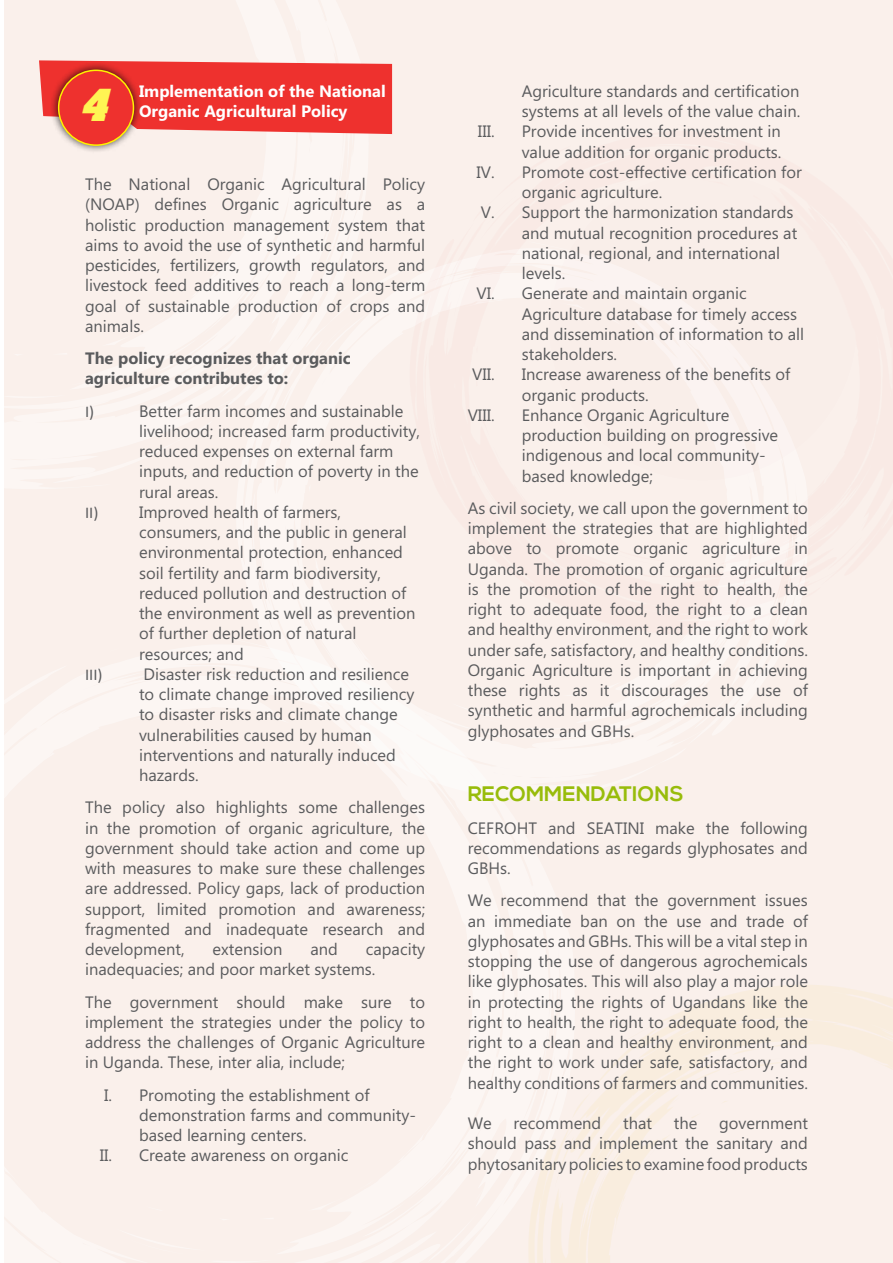
<style>
.page{position:relative;width:893px;height:1263px;background:#fff}
.page>*{position:absolute;margin:0;border:0;box-sizing:border-box;transform-origin:0 0}
.t1{font:italic 37.5px "Aaron Bold Expd";color:#fff453}
.t2{font:700 21px "Nexa";color:#98bc0b}
.t3{font:16.5px/20.2px "Microsoft Phags Pa";color:#5a5b5d;text-align:justify}
.t4{font:700 16.5px/20.2px "Microsoft Phags Pa";color:#5a5b5d}
.t5{font:700 16.5px/20.2px "Microsoft Phags Pa";color:#fff}
.t6{font:16.5px "Calibri";color:#5a5b5d}
.s1{font-family:"Calibri";font-weight:400}
</style>
<div class="page">
<div style="left:4px;top:0;width:889px;height:1263px;background:#faf0eb"></div>
<svg style="left:270px;top:367px;width:229px;height:430px"></svg>
<svg style="left:452px;top:703px;width:47px;height:27px"></svg>
<svg style="left:474px;top:686px;width:14px;height:3px"></svg>
<svg style="left:529px;top:985px;width:364px;height:278px"></svg>
<svg style="left:614px;top:1195px;width:12px;height:38px"></svg>
<svg style="left:572px;top:1026px;width:89px;height:92px"></svg>
<svg style="left:636px;top:1134px;width:35px;height:41px"></svg>
<svg style="left:691px;top:1113px;width:11px;height:5px"></svg>
<svg style="left:721px;top:1101px;width:8px;height:3px"></svg>
<svg style="left:674px;top:1058px;width:120px;height:34px"></svg>
<svg style="left:410px;top:367px;width:89px;height:268px"></svg>
<svg style="left:39px;top:60px;width:353px;height:74px;background:#ef413e"></svg>
<div style="left:50px;top:62px;width:92px;height:92px;background:#000;opacity:.75"></div>
<div style="left:59px;top:70px;width:74px;height:75px;background:#ee312e;border-radius:50%"></div>
<div style="left:58px;top:70px;width:76px;height:76px;border:2px solid #fff200;border-radius:50%"></div>
<p class="t5" style="left:139px;top:80px;width:248px;text-indent:-27px"><span class="s1">1.</span> Implementation of the National<br>Organic Agricultural Policy</p>
<h1 class="t1" style="left:84px;top:86px;width:27px">4</h1>
<p class="t3" style="left:85px;top:173px;width:342px">The National Organic Agricultural Policy (NOAP) defines Organic agriculture as a holistic production management system that aims to avoid the use of synthetic and harmful pesticides, fertilizers, growth regulators, and livestock feed additives to reach a long-term goal of sustainable production of crops and animals.</p>
<p class="t4" style="left:85px;top:347px;width:267px">The policy recognizes that organic agriculture contributes to:</p>
<p class="t6" style="left:85px;top:400px;width:11px">I)</p>
<p class="t3" style="left:139px;top:400px;width:283px;text-align:left">Better farm incomes and sustainable livelihood; increased farm productivity, reduced expenses on external farm inputs, and reduction of poverty in the rural areas.</p>
<p class="t6" style="left:85px;top:501px;width:15px">II)</p>
<p class="t3" style="left:139px;top:501px;width:278px;text-align:left">Improved health of farmers, consumers, and the public in general environmental protection, enhanced soil fertility and farm biodiversity, reduced pollution and destruction of the environment as well as prevention of further depletion of natural resources; and</p>
<p class="t6" style="left:85px;top:663px;width:19px">III)</p>
<p class="t3" style="left:139px;top:663px;width:277px;text-align:left">Disaster risk reduction and resilience to climate change improved resiliency to disaster risks and climate change vulnerabilities caused by human interventions and naturally induced hazards.</p>
<p class="t3" style="left:85px;top:796px;width:342px">The policy also highlights some challenges in the promotion of organic agriculture, the government should take action and come up with measures to make sure these challenges are addressed. Policy gaps, lack of production support, limited promotion and awareness; fragmented and inadequate research and development,</p>
<p class="t3" style="left:213px;top:938px;width:71px">extension</p>
<p class="t3" style="left:310px;top:938px;width:29px">and</p>
<p class="t3" style="left:85px;top:938px;width:342px;text-indent:281px">capacity inadequacies; and poor market systems.</p>
<p class="t3" style="left:85px;top:991px;width:342px">The government should make sure to implement the strategies under the policy to address the challenges of Organic Agriculture in Uganda. These, inter alia, include;</p>
<p class="t3" style="left:104px;top:1084px;width:267px">I. Promoting the establishment of</p>
<p class="t3" style="left:139px;top:1104px;width:278px">demonstration farms and community-</p>
<p class="t3" style="left:139px;top:1124px;width:169px">based learning centers.</p>
<p class="t3" style="left:100px;top:1144px;width:250px">II. Create awareness on organic</p>
<p class="t3" style="left:522px;top:80px;width:280px">Agriculture standards and certification systems at all levels of the value chain.</p>
<p class="t3" style="left:478px;top:121px;width:18px">III.</p>
<p class="t3" style="left:522px;top:121px;width:261px">Provide incentives for investment in</p>
<p class="t3" style="left:522px;top:141px;width:261px">value addition for organic products.</p>
<p class="t3" style="left:476px;top:161px;width:327px">IV. Promote cost-effective certification for</p>
<p class="t3" style="left:522px;top:181px;width:142px">organic agriculture.</p>
<p class="t3" style="left:481px;top:202px;width:314px">V. Support the harmonization standards</p>
<p class="t3" style="left:522px;top:222px;width:277px">and mutual recognition procedures at</p>
<p class="t3" style="left:522px;top:242px;width:260px">national, regional, and international</p>
<p class="t3" style="left:522px;top:262px;width:45px">levels.</p>
<p class="t3" style="left:476px;top:283px;width:272px">VI. Generate and maintain organic</p>
<p class="t3" style="left:522px;top:303px;width:277px">Agriculture database for timely access</p>
<p class="t3" style="left:522px;top:323px;width:284px">and dissemination of information to all</p>
<p class="t3" style="left:522px;top:343px;width:97px">stakeholders.</p>
<p class="t3" style="left:472px;top:364px;width:24px">VII.</p>
<p class="t3" style="left:522px;top:364px;width:270px">Increase awareness of the benefits of organic products.</p>
<p class="t3" style="left:468px;top:404px;width:28px">VIII.</p>
<p class="t3" style="left:522px;top:404px;width:258px;text-align:left">Enhance Organic Agriculture production building on progressive indigenous and local community&shy;based knowledge;</p>
<p class="t3" style="left:468px;top:497px;width:342px">As civil society, we call upon the government to implement the strategies that are highlighted above to promote organic agriculture in Uganda. The promotion of organic agriculture is the promotion of the right to health, the right to adequate food, the right to a clean and healthy environment, and the right to work under safe, satisfactory, and healthy conditions.<br>Organic Agriculture is important in achieving these rights as it discourages the use of synthetic and harmful agrochemicals including glyphosates and GBHs.</p>
<p class="t2" style="left:468px;top:782px;width:217px">RECOMMENDATIONS</p>
<p class="t3" style="left:468px;top:817px;width:342px">CEFROHT and SEATINI make the following recommendations as regards glyphosates and GBHs.</p>
<p class="t3" style="left:468px;top:890px;width:342px">We recommend that the government issues an immediate ban on the use and trade of glyphosates and GBHs. This will be a vital step in stopping the use of dangerous agrochemicals like glyphosates. This will also play a major role in protecting the rights of Ugandans like the right to health, the right to adequate food, the right to a clean and healthy environment, and the right to work under safe, satisfactory, and healthy conditions of farmers and communities.</p>
<p class="t3" style="left:468px;top:1112px;width:26px">We</p>
<p class="t3" style="left:514px;top:1112px;width:89px">recommend</p>
<p class="t3" style="left:623px;top:1112px;width:30px">that</p>
<p class="t3" style="left:674px;top:1112px;width:25px">the</p>
<p class="t3" style="left:468px;top:1112px;width:342px;text-indent:251px">government should pass and implement the sanitary and phytosanitary policies to examine food products</p>
</div>
